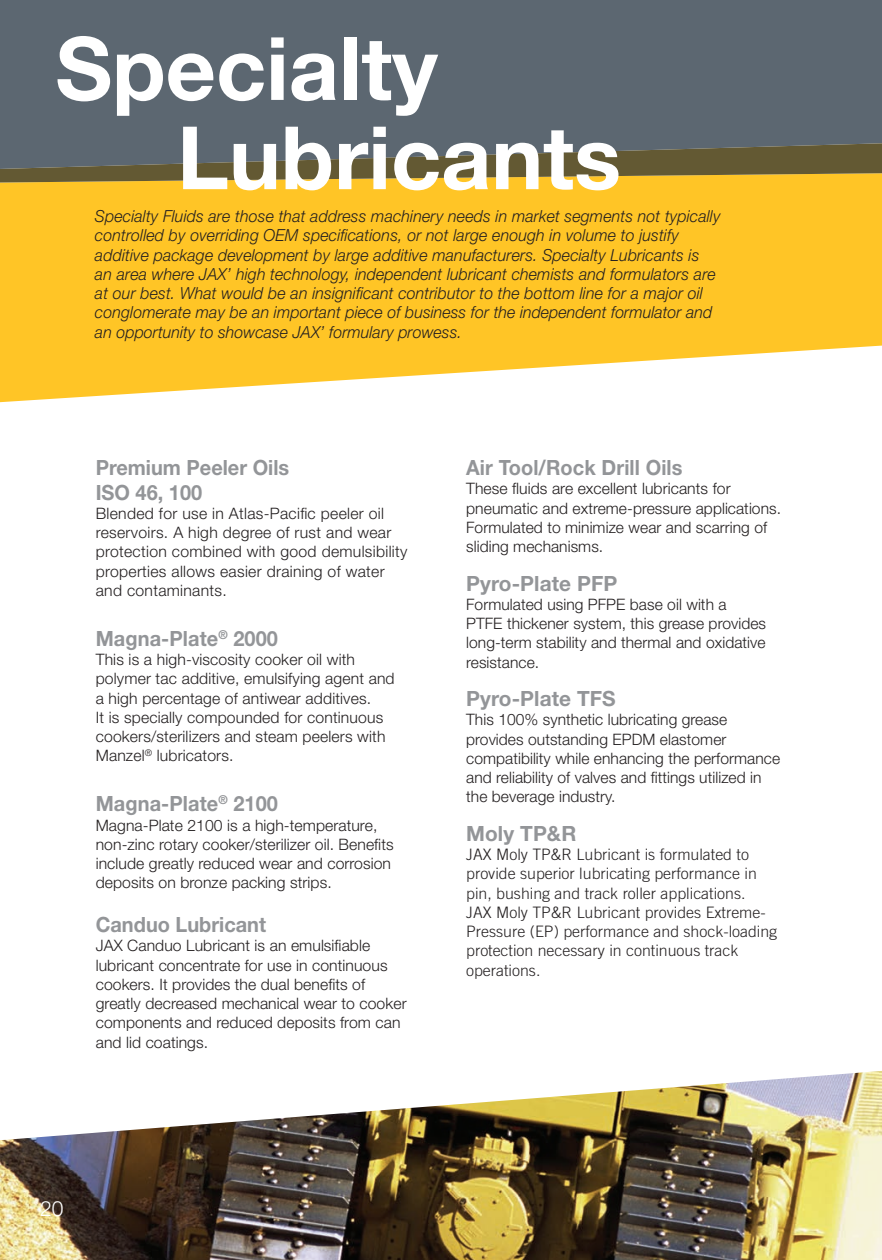
<style>
.page{position:relative;width:882px;height:1260px;background:#fff}
.page>*{position:absolute;margin:0;border:0;box-sizing:border-box;transform-origin:0 0}
.t1{font:700 87.5px/89.2px "Helvetica Neue";color:#fff}
.t2{font:700 21px/24.5px "Helvetica Neue";letter-spacing:.005em;color:#939598;scale:.95 1}
.t3{font:700 21px "Helvetica Neue";letter-spacing:.005em;color:#939598}
.t4{font:300 21px "Helvetica Neue";color:#fff}
.t5{font:italic 300 16.62px/19.2px "Helvetica Neue";letter-spacing:.01em;color:#231f20;scale:.96 1}
.t6{font:300 15.75px/19.2px "Helvetica Neue";letter-spacing:.005em;color:#231f20}
.t7{font:300 15.75px/19.2px "Trade Gothic";color:#231f20}
</style>
<div class="page">
<img style="left:0;top:1071px;width:882px;height:189px">
<div style="left:0;top:0;width:882px;height:143px;background:#5c6771"></div>
<svg style="left:0;top:183px;width:882px;height:219px;background:#ffcc41"></svg>
<svg style="left:0;top:143px;width:882px;height:40px;background:#756c47"></svg>
<h1 class="t1" style="left:177px;top:22px;width:445px;text-indent:-122px">Specialty<br>Lubricants</h1>
<p class="t5" style="left:95px;top:206px;width:653px">Specialty Fluids are those that address machinery needs in market segments not typically controlled by overriding OEM specifications, or not large enough in volume to justify additive package development by large additive manufacturers. Specialty Lubricants is an area where JAX’ high technology, independent lubricant chemists and formulators are at our best. What would be an insignificant contributor to the bottom line for a major oil conglomerate may be an important piece of business for the independent formulator and an opportunity to showcase JAX’ formulary prowess.</p>
<h2 class="t2" style="left:96px;top:455px;width:205px">Premium Peeler Oils<br>ISO 46, 100</h2>
<p class="t6" style="left:96px;top:503px;width:313px">Blended for use in Atlas-Pacific peeler oil reservoirs. A high degree of rust and wear protection combined with good demulsibility properties allows easier draining of water and contaminants.</p>
<h2 class="t2" style="left:96px;top:626px;width:193px">Magna-Plate<sup>®</sup> 2000</h2>
<p class="t6" style="left:96px;top:650px;width:300px">This is a high-viscosity cooker oil with polymer tac additive, emulsifying agent and a high percentage of antiwear additives.<br>It is specially compounded for continuous cookers/sterilizers and steam peelers with Manzel<sup>®</sup> lubricators.</p>
<h2 class="t2" style="left:96px;top:791px;width:193px">Magna-Plate<sup>®</sup> 2100</h2>
<p class="t6" style="left:96px;top:815px;width:299px">Magna-Plate 2100 is a high-temperature, non-zinc rotary cooker/sterilizer oil. Benefits include greatly reduced wear and corrosion deposits on bronze packing strips.</p>
<h2 class="t2" style="left:96px;top:912px;width:181px">Canduo Lubricant</h2>
<p class="t6" style="left:96px;top:936px;width:312px">JAX Canduo Lubricant is an emulsifiable lubricant concentrate for use in continuous cookers. It provides the dual benefits of greatly decreased mechanical wear to cooker components and reduced deposits from can and lid coatings.</p>
<h2 class="t2" style="left:466px;top:455px;width:229px">Air Tool/Rock Drill Oils</h2>
<p class="t6" style="left:466px;top:479px;width:316px">These fluids are excellent lubricants for pneumatic and extreme-pressure applications.<br>Formulated to minimize wear and scarring of sliding mechanisms.</p>
<h2 class="t3" style="left:466px;top:570px;width:153px">Pyro-Plate PFP</h2>
<p class="t6" style="left:466px;top:594px;width:301px">Formulated using PFPE base oil with a PTFE thickener system, this grease provides long-term stability and thermal and oxidative resistance.</p>
<h2 class="t3" style="left:466px;top:686px;width:151px">Pyro-Plate TFS</h2>
<p class="t6" style="left:466px;top:710px;width:315px">This 100% synthetic lubricating grease provides outstanding EPDM elastomer compatibility while enhancing the performance and reliability of valves and fittings utilized in the beverage industry.</p>
<h2 class="t3" style="left:466px;top:820px;width:112px">Moly TP&amp;R</h2>
<p class="t7" style="left:466px;top:845px;width:313px">JAX Moly TP&amp;R Lubricant is formulated to provide superior lubricating performance in pin, bushing and track roller applications.<br>JAX Moly TP&amp;R Lubricant provides Extreme-Pressure (EP) performance and shock-loading protection necessary in continuous track operations.</p>
<h2 class="t4" style="left:40px;top:1196px;width:25px">20</h2>
</div>
